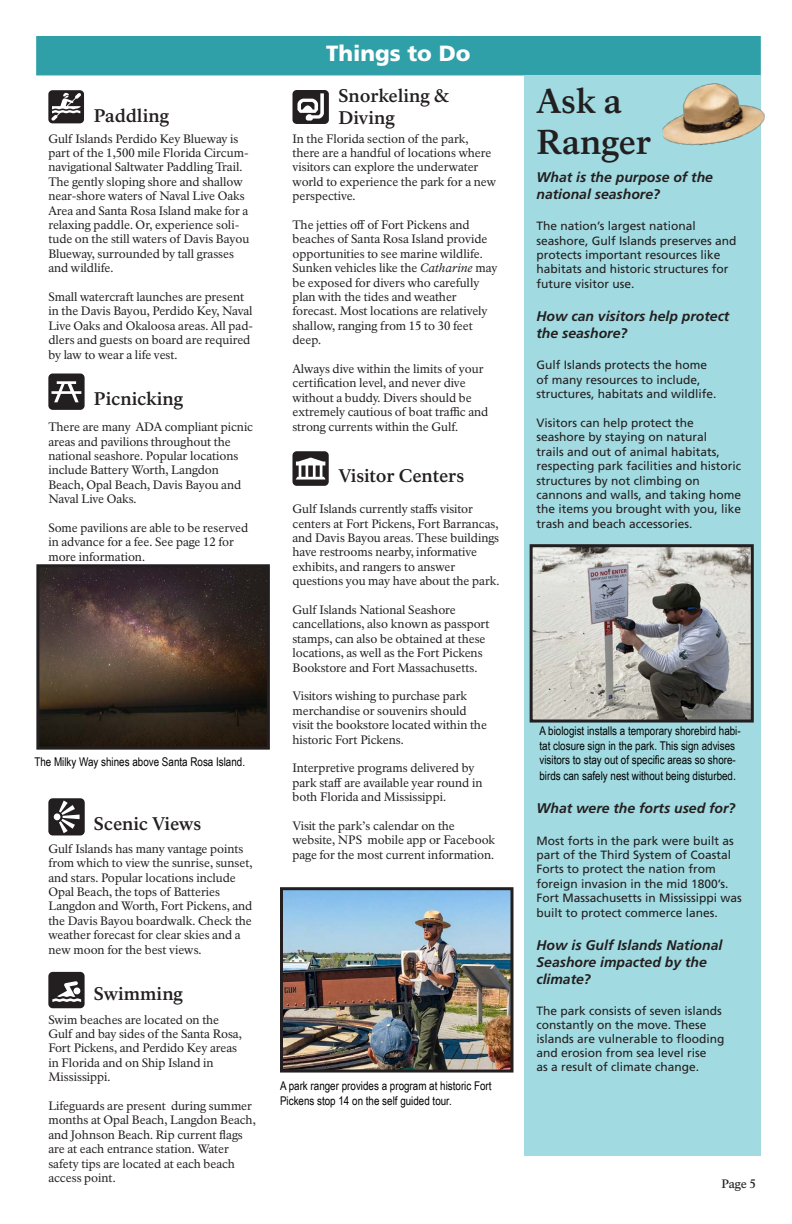
<style>
.page{position:relative;width:792px;height:1224px;background:#fff}
.page>*{position:absolute;margin:0;border:0;box-sizing:border-box;transform-origin:0 0}
.t1{font:700 34px/40.8px "NPS Rawlinson OT";letter-spacing:-.005em;color:#231f20}
.t2{font:900 22px "Frutiger LT Std";color:#fff}
.t3{font:700 18px/21.6px "NPS Rawlinson OT";letter-spacing:-.005em;color:#231f20}
.t4{font:italic 700 14px/16.8px "Frutiger LT Std";color:#231f20}
.t5{font:12px/14.4px "NPS Rawlinson OT";letter-spacing:-.005em;color:#231f20}
.t6{font:12px/14.4px "Frutiger LT Std";color:#231f20}
.t7{font:12px/14.4px "Arial Narrow";color:#000}
.t8{font:500 12px "NPS Rawlinson OT";color:#231f20}
.s1{font-style:italic}
.s2{font-size:13px}
</style>
<div class="page">
<div style="left:36px;top:36px;width:725px;height:39px;background:#2fa0a8"></div>
<div style="left:48px;top:374px;width:37px;height:36px;background:#231f20;border-radius:4px"></div>
<svg style="left:51px;top:381px;width:30px;height:21px"></svg>
<div style="left:48px;top:972px;width:37px;height:36px;background:#231f20;border-radius:4px"></div>
<svg style="left:52px;top:981px;width:29px;height:21px"></svg>
<img style="left:284px;top:891px;width:226px;height:178px">
<div style="left:280px;top:887px;width:234px;height:186px;border:3px solid #231f20"></div>
<img style="left:40px;top:568px;width:226px;height:178px">
<div style="left:36px;top:564px;width:234px;height:186px;border:3px solid #231f20"></div>
<div style="left:524px;top:75px;width:237px;height:1081px;background:#a1dae0"></div>
<div style="left:48px;top:90px;width:36px;height:33px;background:#231f20;border-radius:4px"></div>
<svg style="left:51px;top:93px;width:30px;height:28px"></svg>
<svg style="left:292px;top:90px;width:37px;height:34px"></svg>
<svg style="left:48px;top:798px;width:37px;height:37px"></svg>
<div style="left:292px;top:451px;width:37px;height:35px;background:#231f20;border-radius:4px"></div>
<svg style="left:296px;top:458px;width:30px;height:22px"></svg>
<img style="left:662px;top:83px;width:103px;height:63px">
<img style="left:534px;top:548px;width:216px;height:171px">
<div style="left:530px;top:544px;width:224px;height:179px;border:3px solid #231f20"></div>
<h3 class="t3" style="left:94px;top:105px;width:77px">Paddling</h3>
<p class="t5" style="left:48px;top:131px;width:202px">Gulf Islands Perdido Key Blueway is part of the 1,500 mile Florida Circum&shy;navigational Saltwater Paddling Trail.<br>The gently sloping shore and shallow near-shore waters of Naval Live Oaks Area and Santa Rosa Island make for a relaxing paddle. Or, experience soli&shy;tude on the still waters of Davis Bayou Blueway, surrounded by tall grasses and wildlife.</p>
<p class="t5" style="left:48px;top:290px;width:206px">Small watercraft launches are present in the Davis Bayou, Perdido Key, Naval Live Oaks and Okaloosa areas. All pad&shy;dlers and guests on board are required by law to wear a life vest.</p>
<h3 class="t3" style="left:94px;top:388px;width:91px">Picnicking</h3>
<p class="t5" style="left:48px;top:420px;width:206px">There are many ADA compliant picnic areas and pavilions throughout the national seashore. Popular locations include Battery Worth, Langdon<br>Beach, Opal Beach, Davis Bayou and<br>Naval Live Oaks.</p>
<p class="t5" style="left:48px;top:521px;width:201px">Some pavilions are able to be reserved in advance for a fee. See page 12 for more information.</p>
<p class="t7" style="left:34px;top:754px;width:212px">The Milky Way shines above Santa Rosa Island.</p>
<h3 class="t3" style="left:94px;top:814px;width:109px">Scenic Views</h3>
<p class="t5" style="left:48px;top:842px;width:206px">Gulf Islands has many vantage points from which to view the sunrise, sunset, and stars. Popular locations include Opal Beach, the tops of Batteries Langdon and Worth, Fort Pickens, and the Davis Bayou boardwalk. Check the weather forecast for clear skies and a new moon for the best views.</p>
<h3 class="t3" style="left:94px;top:983px;width:91px">Swimming</h3>
<p class="t5" style="left:48px;top:1012px;width:195px">Swim beaches are located on the<br>Gulf and bay sides of the Santa Rosa,<br>Fort Pickens, and Perdido Key areas in Florida and on Ship Island in<br>Mississippi.</p>
<p class="t5" style="left:48px;top:1099px;width:209px">Lifeguards are present during summer months at Opal Beach, Langdon Beach, and Johnson Beach. Rip current flags are at each entrance station. Water safety tips are located at each beach access point.</p>
<p class="t2" style="left:326px;top:40px;width:146px">Things to Do</p>
<h3 class="t3" style="left:338px;top:85px;width:113px">Snorkeling &amp;<br>Diving</h3>
<p class="t5" style="left:292px;top:131px;width:205px">In the Florida section of the park, there are a handful of locations where visitors can explore the underwater world to experience the park for a new perspective.</p>
<p class="t5" style="left:292px;top:218px;width:206px">The jetties off of Fort Pickens and beaches of Santa Rosa Island provide opportunities to see marine wildlife.<br>Sunken vehicles like the <span class="s1">Catharine</span> may be exposed for divers who carefully plan with the tides and weather forecast. Most locations are relatively shallow, ranging from 15 to 30 feet deep.</p>
<p class="t5" style="left:292px;top:362px;width:197px">Always dive within the limits of your certification level, and never dive without a buddy. Divers should be extremely cautious of boat traffic and strong currents within the Gulf.</p>
<h3 class="t3" style="left:338px;top:465px;width:127px">Visitor Centers</h3>
<p class="t5" style="left:292px;top:502px;width:208px">Gulf Islands currently staffs visitor centers at Fort Pickens, Fort Barrancas, and Davis Bayou areas. These buildings have restrooms nearby, informative exhibits, and rangers to answer questions you may have about the park.</p>
<p class="t5" style="left:292px;top:603px;width:199px">Gulf Islands National Seashore cancellations, also known as passport stamps, can also be obtained at these locations, as well as the Fort Pickens Bookstore and Fort Massachusetts.</p>
<p class="t5" style="left:292px;top:689px;width:196px">Visitors wishing to purchase park merchandise or souvenirs should visit the bookstore located within the historic Fort Pickens.</p>
<p class="t5" style="left:292px;top:761px;width:192px">Interpretive programs delivered by park staff are available year round in both Florida and Mississippi.</p>
<p class="t5" style="left:292px;top:819px;width:204px">Visit the park’s calendar on the website, NPS mobile app or Facebook page for the most current information.</p>
<p class="t7" style="left:280px;top:1078px;width:213px">A park ranger provides a program at historic Fort<br>Pickens stop 14 on the self guided tour.</p>
<h3 class="t1" style="left:536px;top:82px;width:116px">Ask a<br>Ranger</h3>
<h4 class="t4" style="left:536px;top:169px;width:178px">What is the purpose of the national seashore?</h4>
<p class="t6" style="left:536px;top:219px;width:202px">The nation’s largest national seashore, Gulf Islands preserves and protects important resources like habitats and historic structures for future visitor use.</p>
<h4 class="t4" style="left:536px;top:308px;width:194px">How can visitors help protect the seashore?</h4>
<p class="t6" style="left:536px;top:358px;width:182px">Gulf Islands protects the home of many resources to include, structures, habitats and wildlife.</p>
<p class="t6" style="left:536px;top:416px;width:206px">Visitors can help protect the seashore by staying on natural<br>trails and out of animal habitats, respecting park facilities and historic structures by not climbing on cannons and walls, and taking home the items you brought with you, like trash and beach accessories.</p>
<p class="t7" style="left:540px;top:723px;width:203px">A biologist installs a temporary shorebird habi&shy;tat closure sign in the park. This sign advises visitors to stay out of specific areas so shore-</p>
<p class="t7" style="left:540px;top:768px;width:198px">birds can safely nest without being disturbed<span class="s2">.</span></p>
<h4 class="t4" style="left:536px;top:800px;width:201px">What were the forts used for?</h4>
<p class="t6" style="left:536px;top:833px;width:207px">Most forts in the park were built as part of the Third System of Coastal Forts to protect the nation from foreign invasion in the mid 1800’s.<br>Fort Massachusetts in Mississippi was built to protect commerce lanes.</p>
<h4 class="t4" style="left:536px;top:937px;width:187px">How is Gulf Islands National<br>Seashore impacted by the climate?</h4>
<p class="t6" style="left:536px;top:1004px;width:190px;line-height:14px">The park consists of seven islands constantly on the move. These islands are vulnerable to flooding and erosion from sea level rise<br>as a result of climate change.</p>
<p class="t8" style="left:722px;top:1176px;width:36px">Page 5</p>
</div>
